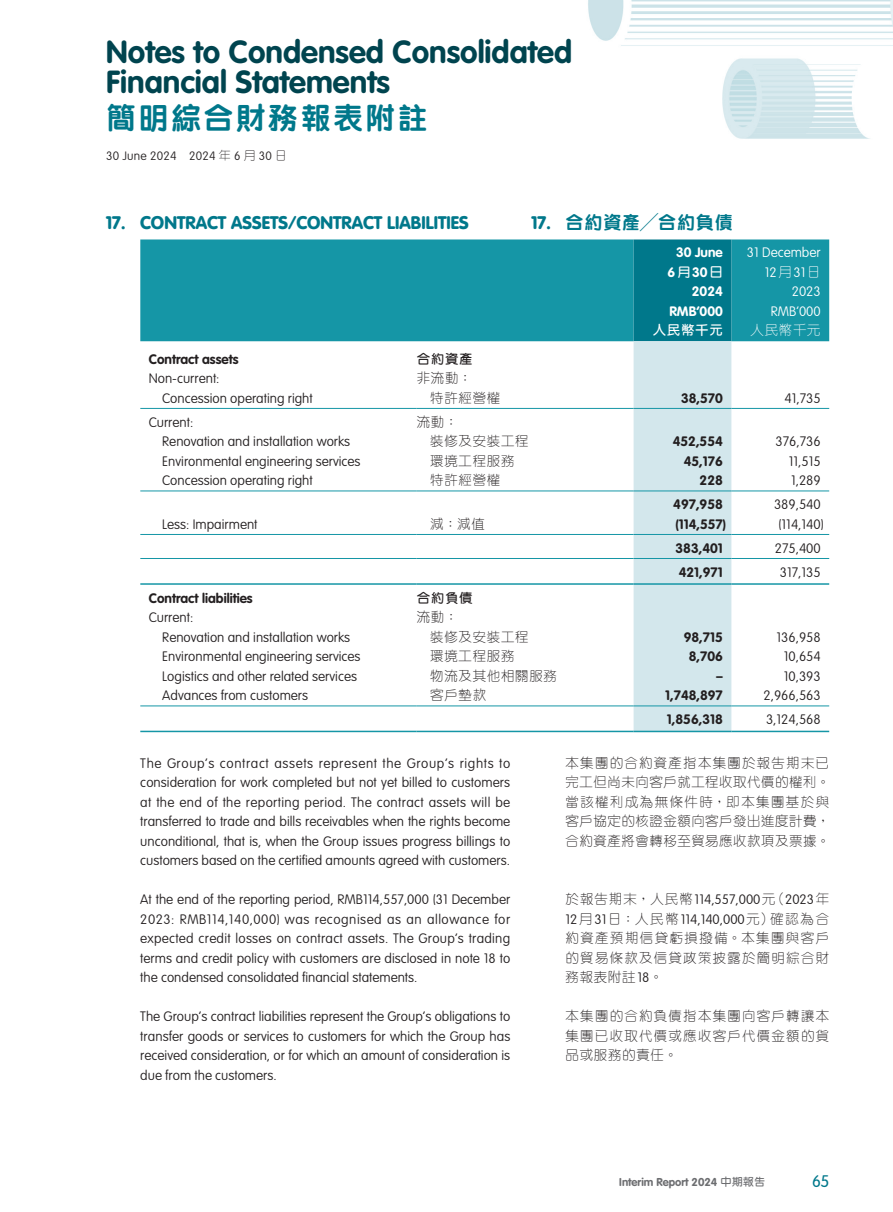
<style>
.page{position:relative;width:893px;height:1212px;background:#fff}
.page>*{position:absolute;margin:0;border:0;box-sizing:border-box;transform-origin:0 0}
.t1{font:700 31.5px/30px "VAG Rounded Std";color:#00444f}
.t2{font:800 30px "M Yuen HK";letter-spacing:.08em;color:#00788b}
._01_H1{font:900 18px "VAG Rounded Std";color:#00788b}
._01_H1-2{font:800 18px "M Yuen HK";letter-spacing:.05em;color:#00788b}
.t3{font:300 16.5px "VAG Rounded Std";color:#00788b}
._00_txt{font:100 13.5px/19.5px "VAG Rounded Std";color:#231f20;text-align:justify}
._50_Table_txt{font:100 13.5px "VAG Rounded Std";color:#231f20}
._00_txt-2{font:300 13.5px/19.5px "M Yuen HK";letter-spacing:.09em;color:#231f20;text-align:justify}
._50_Table_txt-2{font:700 13.5px "VAG Rounded Std";color:#231f20}
._50_Table_txt-3{font:300 13.5px "M Yuen HK";letter-spacing:.05em;color:#231f20}
._50_Table_txt-4{font:100 13.5px "VAG Rounded Std";color:#fff}
._50_Table_txt-5{font:700 13.5px "VAG Rounded Std";color:#fff}
._50_Table_txt-6{font:600 13.5px "M Yuen HK";letter-spacing:.05em;color:#231f20}
._50_Table_txt-7{font:600 13.5px "M Yuen HK";letter-spacing:.05em;color:#fff}
._50_Table_txt-8{font:300 13.5px "M Yuen HK";letter-spacing:.05em;color:#fff}
.t4{font:100 12px "VAG Rounded Std";letter-spacing:.02em;color:#231f20}
.t5{font:700 11.25px "VAG Rounded Std";color:#6c6d70}
.s1{font-family:"M Yuen HK";font-weight:300}
.s2{font-family:"VAG Rounded Std";font-weight:900}
.s3{font-family:"M Yuen HK";font-weight:600}
.s4{font-family:"VAG Rounded Std";font-weight:100}
</style>
<div class="page">
<img style="left:140px;top:0;width:753px;height:733px">
<div style="left:140px;top:239px;width:689px;height:102px;background:#1596a6"></div>
<svg style="left:634px;top:239px;width:97px;height:492px;background:#a6cfd7"></svg>
<hr style="left:140px;top:408px;width:277px;height:1px;background:#1596a6">
<hr style="left:417px;top:408px;width:217px;height:1px;background:#1596a6">
<hr style="left:634px;top:408px;width:97px;height:1px;background:#1596a6">
<hr style="left:731px;top:408px;width:98px;height:1px;background:#1596a6">
<hr style="left:140px;top:490px;width:277px;height:1px;background:#1596a6">
<hr style="left:417px;top:490px;width:217px;height:1px;background:#1596a6">
<hr style="left:634px;top:490px;width:97px;height:1px;background:#1596a6">
<hr style="left:731px;top:490px;width:98px;height:1px;background:#1596a6">
<hr style="left:140px;top:534px;width:277px;height:1px;background:#1596a6">
<hr style="left:417px;top:534px;width:217px;height:1px;background:#1596a6">
<hr style="left:634px;top:534px;width:97px;height:1px;background:#1596a6">
<hr style="left:731px;top:534px;width:98px;height:1px;background:#1596a6">
<hr style="left:140px;top:558px;width:277px;height:1px;background:#1596a6">
<hr style="left:417px;top:558px;width:217px;height:1px;background:#1596a6">
<hr style="left:634px;top:558px;width:97px;height:1px;background:#1596a6">
<hr style="left:731px;top:558px;width:98px;height:1px;background:#1596a6">
<hr style="left:140px;top:583px;width:277px;height:2px;background:#1596a6">
<hr style="left:417px;top:583px;width:217px;height:2px;background:#1596a6">
<hr style="left:634px;top:583px;width:97px;height:2px;background:#1596a6">
<hr style="left:731px;top:583px;width:98px;height:2px;background:#1596a6">
<hr style="left:140px;top:705px;width:277px;height:1px;background:#1596a6">
<hr style="left:417px;top:705px;width:217px;height:1px;background:#1596a6">
<hr style="left:634px;top:705px;width:97px;height:1px;background:#1596a6">
<hr style="left:731px;top:705px;width:98px;height:1px;background:#1596a6">
<hr style="left:140px;top:731px;width:277px;height:1px;background:#1596a6">
<hr style="left:417px;top:731px;width:217px;height:1px;background:#1596a6">
<hr style="left:634px;top:731px;width:97px;height:1px;background:#1596a6">
<hr style="left:731px;top:731px;width:98px;height:1px;background:#1596a6">
<h1 class="t1" style="left:106px;top:38px;width:467px">Notes to Condensed Consolidated<br>Financial Statements</h1>
<h2 class="t2" style="left:106px;top:103px;width:323px">簡明綜合財務報表附註</h2>
<p class="t4" style="left:106px;top:148px;width:182px">30 June 2024 2024 <span class="s1">年</span> 6 <span class="s1">月</span> 30 <span class="s1">日</span></p>
<p class="_01_H1" style="left:106px;top:211px;width:364px">17. CONTRACT ASSETS/CONTRACT LIABILITIES</p>
<p class="_01_H1-2" style="left:531px;top:213px;width:203px"><span class="s2">17.</span> 合約資產╱合約負債</p>
<p class="_50_Table_txt-5" style="left:676px;top:245px;width:48px">30 June</p>
<p class="_50_Table_txt-5" style="left:668px;top:264px;width:57px">6<span class="s3">月</span>30<span class="s3">日</span></p>
<p class="_50_Table_txt-5" style="left:692px;top:284px;width:32px">2024</p>
<p class="_50_Table_txt-4" style="left:747px;top:245px;width:75px">31 December</p>
<p class="_50_Table_txt-4" style="left:765px;top:264px;width:58px">12<span class="s1">月</span>31<span class="s1">日</span></p>
<p class="_50_Table_txt-4" style="left:792px;top:284px;width:30px">2023</p>
<p class="_50_Table_txt-5" style="left:669px;top:303px;width:55px">RMB’000</p>
<p class="_50_Table_txt-4" style="left:771px;top:303px;width:51px">RMB’000</p>
<p class="_50_Table_txt-7" style="left:653px;top:323px;width:72px">人民幣千元</p>
<p class="_50_Table_txt-8" style="left:750px;top:321px;width:72px">人民幣千元</p>
<p class="_50_Table_txt-2" style="left:149px;top:351px;width:91px">Contract assets</p>
<p class="_50_Table_txt-6" style="left:417px;top:352px;width:58px">合約資產</p>
<p class="_50_Table_txt" style="left:149px;top:371px;width:72px">Non-current:</p>
<p class="_50_Table_txt-3" style="left:417px;top:369px;width:57px">非流動：</p>
<p class="_50_Table_txt" style="left:162px;top:390px;width:152px">Concession operating right</p>
<p class="_50_Table_txt-3" style="left:430px;top:388px;width:72px">特許經營權</p>
<p class="_50_Table_txt-2" style="left:681px;top:390px;width:43px">38,570</p>
<p class="_50_Table_txt" style="left:784px;top:390px;width:38px">41,735</p>
<p class="_50_Table_txt" style="left:149px;top:414px;width:46px">Current:</p>
<p class="_50_Table_txt-3" style="left:417px;top:412px;width:43px">流動：</p>
<p class="_50_Table_txt" style="left:162px;top:434px;width:189px">Renovation and installation works</p>
<p class="_50_Table_txt-3" style="left:430px;top:432px;width:100px">裝修及安裝工程</p>
<p class="_50_Table_txt-2" style="left:673px;top:433px;width:52px">452,554</p>
<p class="_50_Table_txt" style="left:775px;top:434px;width:47px">376,736</p>
<p class="_50_Table_txt" style="left:162px;top:453px;width:200px">Environmental engineering services</p>
<p class="_50_Table_txt-3" style="left:430px;top:451px;width:86px">環境工程服務</p>
<p class="_50_Table_txt-2" style="left:684px;top:453px;width:41px">45,176</p>
<p class="_50_Table_txt" style="left:789px;top:453px;width:33px">11,515</p>
<p class="_50_Table_txt" style="left:162px;top:473px;width:152px">Concession operating right</p>
<p class="_50_Table_txt-3" style="left:430px;top:471px;width:72px">特許經營權</p>
<p class="_50_Table_txt-2" style="left:700px;top:472px;width:25px">228</p>
<p class="_50_Table_txt" style="left:791px;top:473px;width:31px">1,289</p>
<p class="_50_Table_txt-2" style="left:673px;top:496px;width:51px">497,958</p>
<p class="_50_Table_txt" style="left:774px;top:497px;width:48px">389,540</p>
<p class="_50_Table_txt" style="left:162px;top:516px;width:97px">Less: Impairment</p>
<p class="_50_Table_txt-3" style="left:430px;top:514px;width:56px">減：減值</p>
<p class="_50_Table_txt-2" style="left:675px;top:516px;width:52px">(114,557)</p>
<p class="_50_Table_txt" style="left:779px;top:516px;width:46px">(114,140)</p>
<p class="_50_Table_txt-2" style="left:675px;top:540px;width:49px">383,401</p>
<p class="_50_Table_txt" style="left:775px;top:540px;width:47px">275,400</p>
<p class="_50_Table_txt-2" style="left:679px;top:564px;width:46px">421,971</p>
<p class="_50_Table_txt" style="left:780px;top:564px;width:42px">317,135</p>
<p class="_50_Table_txt-2" style="left:149px;top:590px;width:105px">Contract liabilities</p>
<p class="_50_Table_txt-6" style="left:417px;top:591px;width:58px">合約負債</p>
<p class="_50_Table_txt" style="left:149px;top:610px;width:46px">Current:</p>
<p class="_50_Table_txt-3" style="left:417px;top:608px;width:43px">流動：</p>
<p class="_50_Table_txt" style="left:162px;top:629px;width:189px">Renovation and installation works</p>
<p class="_50_Table_txt-3" style="left:430px;top:627px;width:100px">裝修及安裝工程</p>
<p class="_50_Table_txt-2" style="left:684px;top:629px;width:41px">98,715</p>
<p class="_50_Table_txt" style="left:776px;top:629px;width:46px">136,958</p>
<p class="_50_Table_txt" style="left:162px;top:649px;width:200px">Environmental engineering services</p>
<p class="_50_Table_txt-3" style="left:430px;top:647px;width:86px">環境工程服務</p>
<p class="_50_Table_txt-2" style="left:689px;top:648px;width:36px">8,706</p>
<p class="_50_Table_txt" style="left:784px;top:649px;width:38px">10,654</p>
<p class="_50_Table_txt" style="left:162px;top:668px;width:196px">Logistics and other related services</p>
<p class="_50_Table_txt-3" style="left:430px;top:666px;width:128px">物流及其他相關服務</p>
<p class="_50_Table_txt-2" style="left:716px;top:668px;width:8px">–</p>
<p class="_50_Table_txt" style="left:784px;top:668px;width:38px">10,393</p>
<p class="_50_Table_txt" style="left:162px;top:688px;width:147px">Advances from customers</p>
<p class="_50_Table_txt-3" style="left:430px;top:686px;width:58px">客戶墊款</p>
<p class="_50_Table_txt-2" style="left:665px;top:687px;width:59px">1,748,897</p>
<p class="_50_Table_txt" style="left:763px;top:688px;width:59px">2,966,563</p>
<p class="_50_Table_txt-2" style="left:667px;top:711px;width:57px">1,856,318</p>
<p class="_50_Table_txt" style="left:766px;top:712px;width:56px">3,124,568</p>
<p class="_00_txt" style="left:140px;top:754px;width:371px">The Group’s contract assets represent the Group’s rights to consideration for work completed but not yet billed to customers at the end of the reporting period. The contract assets will be transferred to trade and bills receivables when the rights become unconditional, that is, when the Group issues progress billings to customers based on the certified amounts agreed with customers.</p>
<p class="_00_txt" style="left:140px;top:890px;width:371px">At the end of the reporting period, RMB114,557,000 (31 December 2023: RMB114,140,000) was recognised as an allowance for expected credit losses on contract assets. The Group’s trading terms and credit policy with customers are disclosed in note 18 to the condensed consolidated financial statements.</p>
<p class="_00_txt" style="left:140px;top:1007px;width:372px">The Group’s contract liabilities represent the Group’s obligations to transfer goods or services to customers for which the Group has received consideration, or for which an amount of consideration is due from the customers.</p>
<p class="_00_txt-2" style="left:565px;top:752px;width:266px">本集團的合約資產指本集團於報告期末已完工但尚未向客戶就工程收取代價的權利。當該權利成為無條件時，即本集團基於與客戶協定的核證金額向客戶發出進度計費，合約資產將會轉移至貿易應收款項及票據。</p>
<p class="_00_txt-2" style="left:565px;top:889px;width:265px">於報告期末，人民幣<span class="s4">114,557,000</span>元（<span class="s4">2023</span>年<span class="s4">12</span>月<span class="s4">31</span>日：人民幣<span class="s4">114,140,000</span>元）確認為合約資產預期信貸虧損撥備。本集團與客戶的貿易條款及信貸政策披露於簡明綜合財務報表附註<span class="s4">18</span>。</p>
<p class="_00_txt-2" style="left:565px;top:1006px;width:265px">本集團的合約負債指本集團向客戶轉讓本集團已收取代價或應收客戶代價金額的貨品或服務的責任。</p>
<p class="t5" style="left:619px;top:1175px;width:148px">Interim Report 2024 <span class="s3">中期報告</span></p>
<p class="t3" style="left:812px;top:1171px;width:19px">65</p>
</div>
